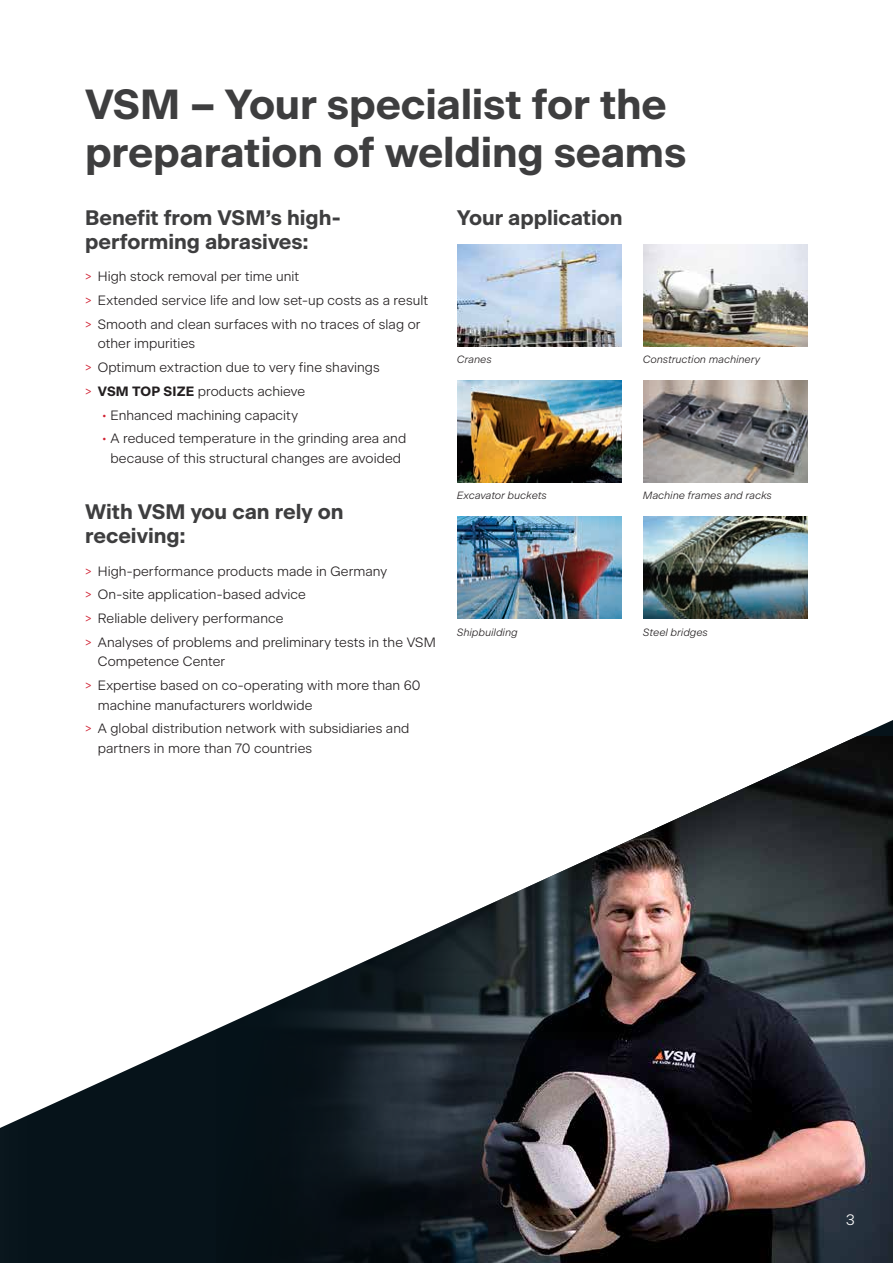
<style>
.page{position:relative;width:893px;height:1263px;background:#fff}
.page>*{position:absolute;margin:0;border:0;box-sizing:border-box;transform-origin:0 0}
.t1{font:700 42px/48px "Beausite Classic";letter-spacing:-.005em;color:#3e3e3f}
.t2{font:700 21px/24px "Beausite Classic";color:#3e3e3f}
.t3{font:300 15px "Beausite Classic";color:#fff}
.t4{font:300 13.5px/23.7px "Beausite Classic";letter-spacing:.005em;color:#231f20}
.t5{font:italic 300 10.5px "Beausite Classic";letter-spacing:.015em;color:#231f20}
.s1{color:#d12233}
.s2{font-weight:700}
</style>
<div class="page">
<svg style="left:0;top:720px;width:893px;height:543px"></svg>
<img style="left:216px;top:736px;width:677px;height:527px">
<img style="left:457px;top:244px;width:165px;height:102px">
<img style="left:643px;top:516px;width:165px;height:103px">
<img style="left:457px;top:380px;width:165px;height:102px">
<img style="left:643px;top:380px;width:165px;height:102px">
<img style="left:457px;top:516px;width:165px;height:103px">
<img style="left:643px;top:244px;width:165px;height:102px">
<h1 class="t1" style="left:85px;top:77px;width:603px">VSM – Your specialist for the preparation of welding seams</h1>
<h2 class="t2" style="left:85px;top:204px;width:257px">Benefit from VSM’s high&shy;performing abrasives:</h2>
<p class="t4" style="left:85px;top:264px;width:345px"><span class="s1">&gt;</span> High stock removal per time unit<br><span class="s1">&gt;</span> Extended service life and low set-up costs as a result <span class="s1">&gt;</span> Smooth and clean surfaces with no traces of slag or</p>
<p class="t4" style="left:85px;top:331px;width:296px;text-indent:13px">other impurities<br><span class="s1">&gt;</span> Optimum extraction due to very fine shavings <span class="s1">&gt;</span> <span class="s2">VSM TOP SIZE</span> products achieve</p>
<p class="t4" style="left:102px;top:402px;width:197px"><span class="s1">•</span> Enhanced machining capacity</p>
<p class="t4" style="left:102px;top:428px;width:306px;line-height:19.5px;text-align:center"><span class="s1">•</span> A reduced temperature in the grinding area and because of this structural changes are avoided</p>
<h2 class="t2" style="left:85px;top:498px;width:260px">With VSM you can rely on receiving:</h2>
<p class="t4" style="left:85px;top:558px;width:352px"><span class="s1">&gt;</span> High-performance products made in Germany<br><span class="s1">&gt;</span> On-site application-based advice<br><span class="s1">&gt;</span> Reliable delivery performance<br><span class="s1">&gt;</span> Analyses of problems and preliminary tests in the VSM</p>
<p class="t4" style="left:85px;top:649px;width:337px;text-indent:13px">Competence Center<br><span class="s1">&gt;</span> Expertise based on co-operating with more than 60</p>
<p class="t4" style="left:85px;top:692px;width:326px;text-indent:13px">machine manufacturers worldwide<br><span class="s1">&gt;</span> A global distribution network with subsidiaries and</p>
<p class="t4" style="left:98px;top:735px;width:216px">partners in more than 70 countries</p>
<h2 class="t2" style="left:457px;top:204px;width:167px">Your application</h2>
<p class="t5" style="left:457px;top:352px;width:36px">Cranes</p>
<p class="t5" style="left:643px;top:352px;width:119px">Construction machinery</p>
<p class="t5" style="left:457px;top:488px;width:91px">Excavator buckets</p>
<p class="t5" style="left:643px;top:488px;width:130px">Machine frames and racks</p>
<p class="t5" style="left:457px;top:624px;width:62px">Shipbuilding</p>
<p class="t5" style="left:643px;top:624px;width:66px">Steel bridges</p>
<p class="t3" style="left:846px;top:1208px;width:10px">3</p>
</div>
